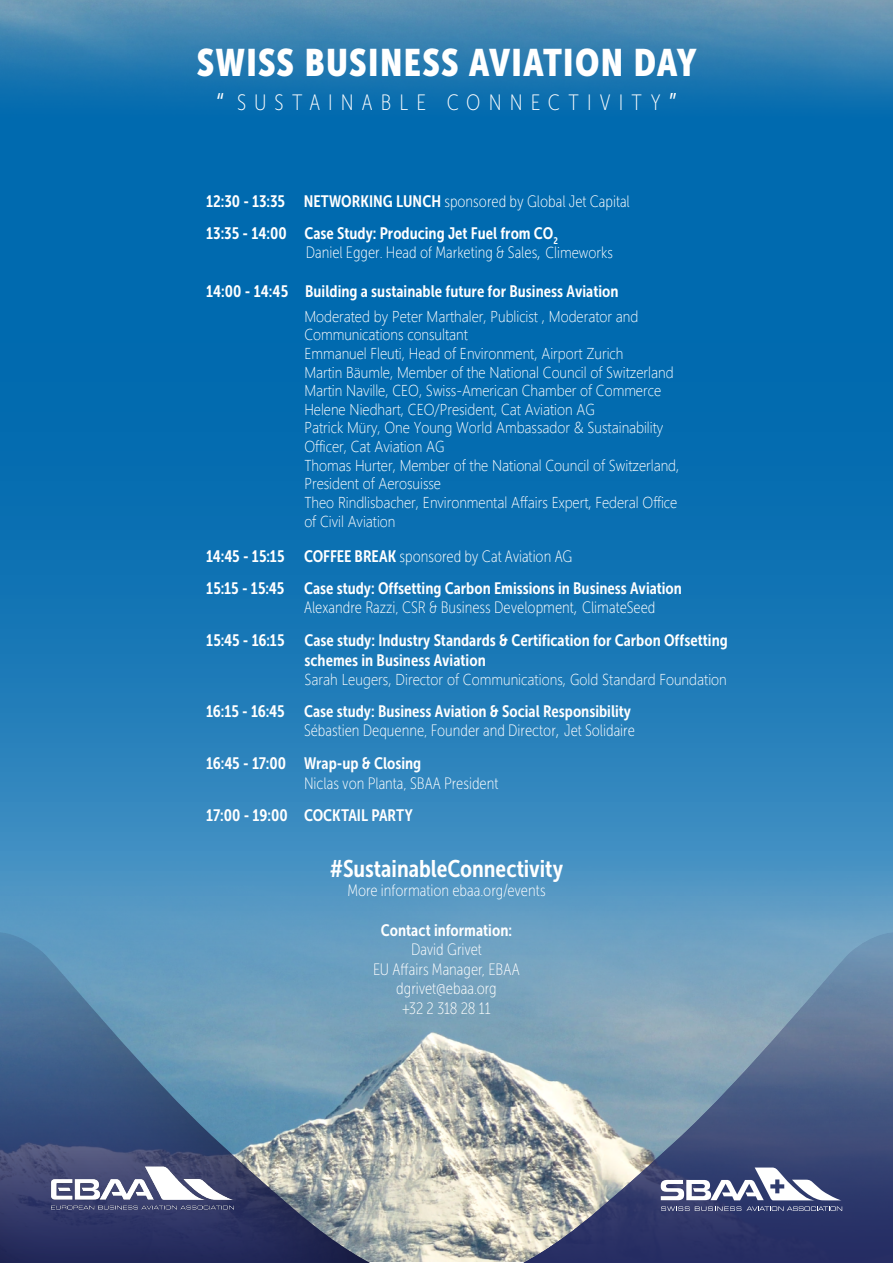
<style>
.page{position:relative;width:893px;height:1263px;background:#fff}
.page>*{position:absolute;margin:0;border:0;box-sizing:border-box;transform-origin:0 0}
.t1{font:38.1px "Museo Sans Cond 900";letter-spacing:.035em;color:#fff}
.t2{font:24px "Museo Sans Cond 700";color:#fff}
.t3{font:22.2px "Museo Sans Cond 100";letter-spacing:.365em;color:#fff}
.t4{font:16.5px/19.5px "Museo Sans Cond 700";color:#fff}
.t5{font:16.5px/19.5px "Museo Sans Cond 100";color:#fff;text-align:center}
.t6{font:300 15.75px/18.6px "Segoe UI";color:#fff;scale:.9 1}
.s1{font-size:38.1px}
.s2{font-family:"Museo Sans Cond 700"}
.s3{font-family:"Segoe UI";font-weight:300}
.s4{font-family:"Segoe UI";font-weight:300;font-size:15.75px}
</style>
<div class="page">
<svg style="left:0;top:282px;width:893px;height:458px;background:#0c71b2"></svg>
<img style="left:0;top:740px;width:893px;height:192px">
<img style="left:0;top:0;width:893px;height:282px">
<div style="left:0;top:923px;width:469px;height:340px;background:#224;opacity:.7"></div>
<img style="left:51px;top:1165px;width:183px;height:46px">
<svg style="left:436px;top:932px;width:457px;height:331px;background:#768ba2"></svg>
<svg style="left:661px;top:1167px;width:181px;height:33px"></svg>
<svg style="left:661px;top:1206px;width:181px;height:5px"></svg>
<h1 class="t1" style="left:197px;top:41px;width:501px">SWISS BUSINESS AVIATION DAY</h1>
<h3 class="t3" style="left:215px;top:91px;width:464px"><span class="s1">“</span> SUSTAINABLE CONNECTIVITY<span class="s1">”</span></h3>
<p class="t5" style="left:206px;top:191px;width:425px"><span class="s2">12:30 - 13:35 NETWORKING LUNCH</span> sponsored by Global Jet Capital</p>
<p class="t4" style="left:206px;top:224px;width:353px">13:35 - 14:00 Case Study: Producing Jet Fuel from CO<sub>2</sub></p>
<p class="t5" style="left:306px;top:243px;width:309px">Daniel Egger. Head of Marketing &amp; Sales<span class="s3">,</span> <span class="s4">Climeworks</span></p>
<p class="t4" style="left:206px;top:282px;width:414px">14:00 - 14:45 Building a sustainable future for Business Aviation</p>
<p class="t6" style="left:304px;top:305px;width:418px">Moderated by Peter Marthaler, Publicist , Moderator and Communications consultant<br>Emmanuel Fleuti, Head of Environment, Airport Zurich<br>Martin Bäumle, Member of the National Council of Switzerland Martin Naville, CEO, Swiss-American Chamber of Commerce Helene Niedhart, CEO/President, Cat Aviation AG<br>Patrick Müry, One Young World Ambassador &amp; Sustainability Officer, Cat Aviation AG<br>Thomas Hurter, Member of the National Council of Switzerland, President of Aerosuisse<br>Theo Rindlisbacher, Environmental Affairs Expert, Federal Office of Civil Aviation</p>
<p class="t5" style="left:206px;top:547px;width:367px"><span class="s2">14:45 - 15:15 COFFEE BREAK</span> sponsored by Cat Aviation AG</p>
<p class="t4" style="left:206px;top:579px;width:477px">15:15 - 15:45 Case study: Offsetting Carbon Emissions in Business Aviation</p>
<p class="t5" style="left:304px;top:598px;width:353px">Alexandre Razzi, CSR &amp; Business Development<span class="s3">,</span> ClimateSeed</p>
<p class="t4" style="left:304px;top:631px;width:425px;text-indent:-98px">15:45 - 16:15 Case study: Industry Standards &amp; Certification for Carbon Offsetting schemes in Business Aviation</p>
<p class="t6" style="left:304px;top:668px;width:471px">Sarah Leugers, Director of Communications, Gold Standard Foundation</p>
<p class="t4" style="left:206px;top:702px;width:426px">16:15 - 16:45 Case study: Business Aviation &amp; Social Responsibility</p>
<p class="t5" style="left:304px;top:721px;width:332px">Sébastien Dequenne, Founder and Director<span class="s3">,</span> Jet Solidaire</p>
<p class="t4" style="left:206px;top:754px;width:217px">16:45 - 17:00 Wrap-up &amp; Closing</p>
<p class="t5" style="left:304px;top:773px;width:196px">Niclas von Planta, SBAA President</p>
<p class="t4" style="left:206px;top:805px;width:208px">17:00 - 19:00 COCKTAIL PARTY</p>
<h2 class="t2" style="left:330px;top:855px;width:235px">#SustainableConnectivity</h2>
<p class="t5" style="left:347px;top:881px;width:200px">More information ebaa.org/events</p>
<p class="t4" style="left:381px;top:920px;width:133px">Contact information:</p>
<p class="t5" style="left:373px;top:940px;width:148px">David Grivet<br>EU Affairs Manager, EBAA dgrivet@ebaa.org<br>+32 2 318 28 11</p>
</div>
